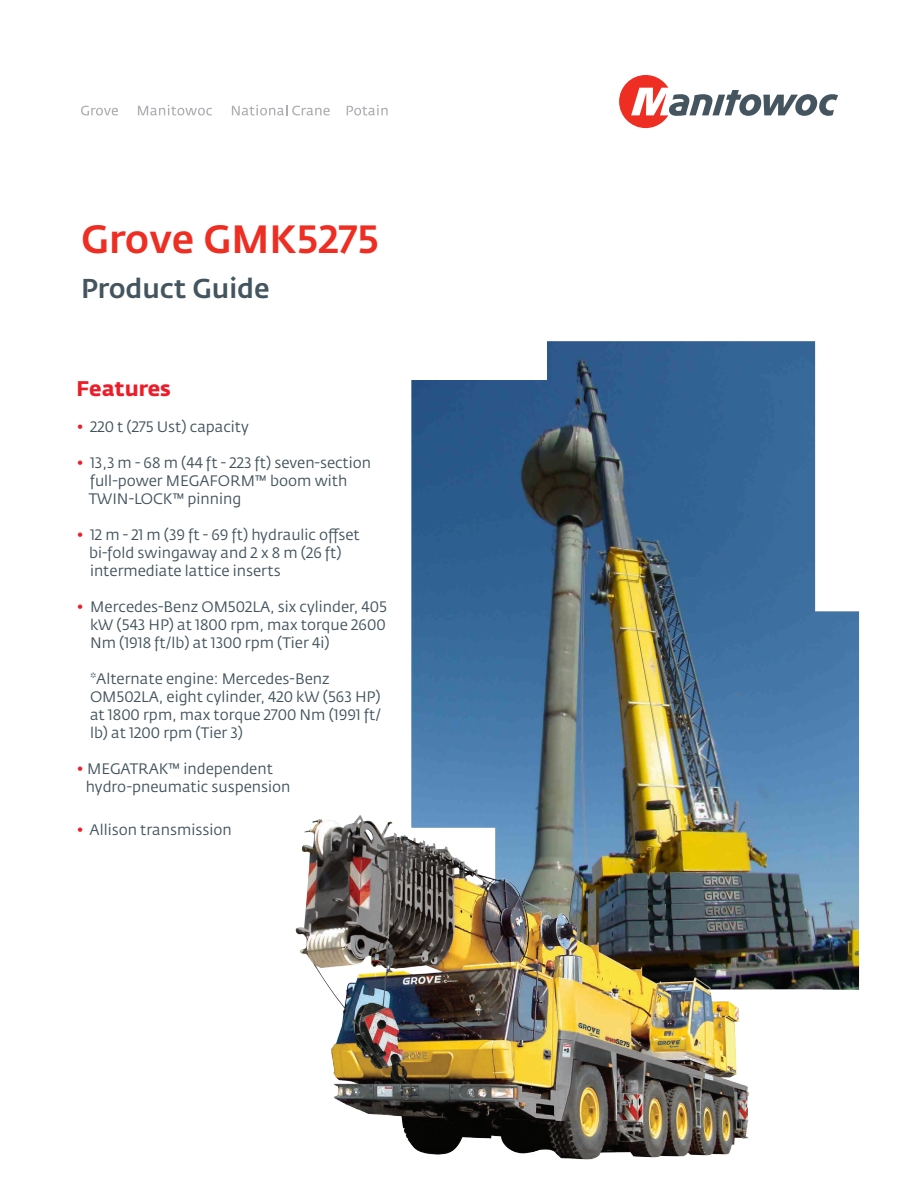
<style>
.page{position:relative;width:918px;height:1188px;background:#fff}
.page>*{position:absolute;margin:0;border:0;box-sizing:border-box;transform-origin:0 0}
.t1{font:500 39px "Fedra Sans Pro";color:#ee2e22}
.t2{font:500 27px "Fedra Sans Pro";color:#45555f}
.t3{font:700 21px "Fedra Sans Pro";color:#ee1c28}
.t4{font:15px/18px "Fedra Sans Pro";color:#41525c}
.s1{color:#ee1c28}
</style>
<div class="page">
<svg style="left:81px;top:106px;width:37px;height:10px"></svg>
<svg style="left:138px;top:105px;width:74px;height:11px"></svg>
<svg style="left:232px;top:105px;width:98px;height:11px"></svg>
<svg style="left:347px;top:105px;width:41px;height:11px"></svg>
<svg style="left:619px;top:75px;width:219px;height:53px"></svg>
<img style="left:411px;top:341px;width:448px;height:649px">
<div style="left:392px;top:316px;width:156px;height:64px;background:#fff"></div>
<img style="left:295px;top:798px;width:490px;height:362px">
<p class="t1" style="left:81px;top:215px;width:299px">Grove GMK5275</p>
<p class="t2" style="left:81px;top:272px;width:190px">Product Guide</p>
<p class="t3" style="left:76px;top:375px;width:96px">Features</p>
<p class="t4" style="left:76px;top:418px;width:174px"><span class="s1">•</span> 220 t (275 Ust) capacity</p>
<p class="t4" style="left:90px;top:454px;width:283px;text-indent:-14px"><span class="s1">•</span> 13,3 m - 68 m (44 ft - 223 ft) seven-section full-power MEGAFORM™ boom with</p>
<p class="t4" style="left:89px;top:490px;width:154px">TWIN-LOCK™ pinning</p>
<p class="t4" style="left:76px;top:526px;width:285px"><span class="s1">•</span> 12 m - 21 m (39 ft - 69 ft) hydraulic offset</p>
<p class="t4" style="left:89px;top:544px;width:254px">bi-fold swingaway and 2 x 8 m (26 ft) intermediate lattice inserts</p>
<p class="t4" style="left:90px;top:598px;width:299px;text-align:justify;text-indent:-14px"><span class="s1">•</span> Mercedes-Benz OM502LA, six cylinder, 405 kW (543 HP) at 1800 rpm, max torque 2600<br>Nm (1918 ft/lb) at 1300 rpm (Tier 4i)</p>
<p class="t4" style="left:90px;top:670px;width:293px">*Alternate engine: Mercedes-Benz OM502LA, eight cylinder, 420 kW (563 HP) at 1800 rpm, max torque 2700 Nm (1991 ft/ lb) at 1200 rpm (Tier 3)</p>
<p class="t4" style="left:76px;top:760px;width:198px"><span class="s1">•</span> MEGATRAK™ independent</p>
<p class="t4" style="left:86px;top:778px;width:206px">hydro-pneumatic suspension</p>
<p class="t4" style="left:76px;top:821px;width:157px"><span class="s1">•</span> Allison transmission</p>
</div>
